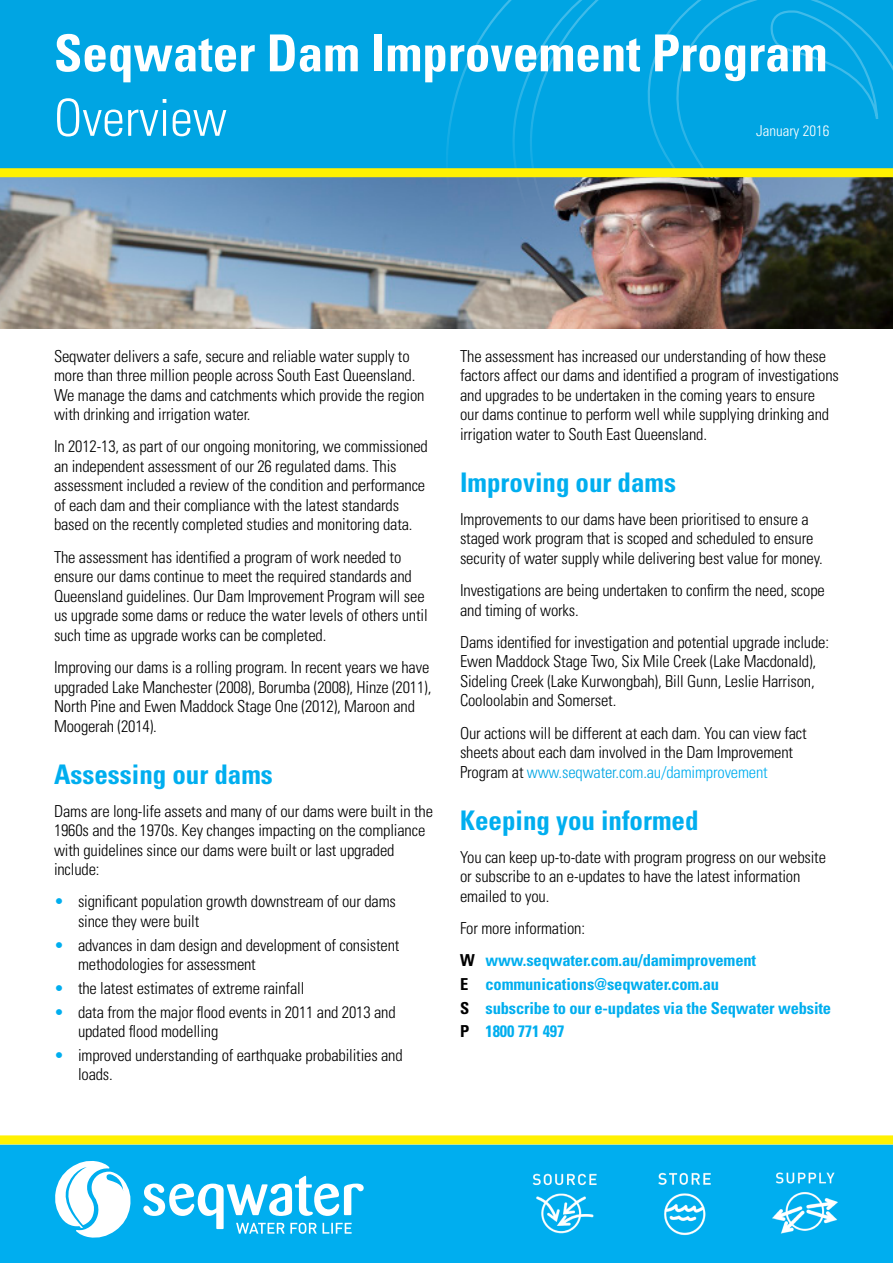
<style>
.page{position:relative;width:893px;height:1263px;background:#fff}
.page>*{position:absolute;margin:0;border:0;box-sizing:border-box;transform-origin:0 0}
.t1{font:700 condensed 51px "Univers LT Std";color:#fff}
.t2{font:300 condensed 51px "Univers LT Std";color:#fff}
.Heading_1{font:700 condensed 27px "Univers LT Std";color:#00aeef}
.Body{font:300 condensed 16.5px/19.5px "Univers LT Std";letter-spacing:-.01em;color:#000}
.Body-2{font:700 condensed 16.5px "Univers LT Std";letter-spacing:-.01em;color:#00aeef}
.t3{font:300 condensed 15px "Univers LT Std";color:#fff}
.s1{color:#00aeef}
.s2{color:#00a5e3}
.s3{color:#000}
</style>
<div class="page">
<div style="left:0;top:1144px;width:893px;height:119px;background:#00aeef"></div>
<img style="left:531px;top:1172px;width:67px;height:63px">
<img style="left:657px;top:1171px;width:56px;height:64px">
<img style="left:771px;top:1171px;width:68px;height:64px">
<img style="left:0;top:177px;width:893px;height:151px">
<div style="left:0;top:0;width:893px;height:173px;background:#00a5e3"></div>
<img style="left:444px;top:0;width:449px;height:280px">
<div style="left:0;top:168px;width:893px;height:9px;background:#fff101"></div>
<div style="left:0;top:1135px;width:893px;height:9px;background:#fff101"></div>
<svg style="left:143px;top:1176px;width:221px;height:58px"></svg>
<svg style="left:54px;top:1160px;width:78px;height:79px"></svg>
<p class="t1" style="left:54px;top:22px;width:775px">Seqwater Dam Improvement Program</p>
<p class="t2" style="left:54px;top:87px;width:174px">Overview</p>
<p class="t3" style="left:756px;top:121px;width:75px">January 2016</p>
<p class="Body" style="left:54px;top:346px;width:372px">Seqwater delivers a safe, secure and reliable water supply to more than three million people across South East Queensland.<br>We manage the dams and catchments which provide the region with drinking and irrigation water.</p>
<p class="Body" style="left:54px;top:437px;width:375px">In 2012-13, as part of our ongoing monitoring, we commissioned an independent assessment of our 26 regulated dams. This assessment included a review of the condition and performance of each dam and their compliance with the latest standards based on the recently completed studies and monitoring data.</p>
<p class="Body" style="left:54px;top:547px;width:375px">The assessment has identified a program of work needed to ensure our dams continue to meet the required standards and Queensland guidelines. Our Dam Improvement Program will see us upgrade some dams or reduce the water levels of others until such time as upgrade works can be completed.</p>
<p class="Body" style="left:54px;top:657px;width:379px">Improving our dams is a rolling program. In recent years we have upgraded Lake Manchester (2008), Borumba (2008), Hinze (2011), North Pine and Ewen Maddock Stage One (2012), Maroon and Moogerah (2014).</p>
<p class="Heading_1" style="left:54px;top:758px;width:220px">Assessing our dams</p>
<p class="Body" style="left:54px;top:801px;width:381px">Dams are long-life assets and many of our dams were built in the 1960s and the 1970s. Key changes impacting on the compliance with guidelines since our dams were built or last upgraded include:</p>
<p class="Body" style="left:78px;top:892px;width:319px;text-indent:-24px"><span class="s1">•</span> significant population growth downstream of our dams since they were built</p>
<p class="Body" style="left:78px;top:935px;width:323px;text-indent:-24px"><span class="s1">•</span> advances in dam design and development of consistent methodologies for assessment</p>
<p class="Body" style="left:54px;top:978px;width:252px"><span class="s1">•</span> the latest estimates of extreme rainfall</p>
<p class="Body" style="left:78px;top:1002px;width:319px;text-indent:-24px"><span class="s1">•</span> data from the major flood events in 2011 and 2013 and updated flood modelling</p>
<p class="Body" style="left:78px;top:1045px;width:326px;text-indent:-24px"><span class="s1">•</span> improved understanding of earthquake probabilities and loads.</p>
<p class="Body" style="left:460px;top:346px;width:380px">The assessment has increased our understanding of how these factors affect our dams and identified a program of investigations and upgrades to be undertaken in the coming years to ensure<br>our dams continue to perform well while supplying drinking and irrigation water to South East Queensland.</p>
<p class="Heading_1" style="left:460px;top:466px;width:217px">Improving our dams</p>
<p class="Body" style="left:460px;top:509px;width:364px">Improvements to our dams have been prioritised to ensure a staged work program that is scoped and scheduled to ensure security of water supply while delivering best value for money.</p>
<p class="Body" style="left:460px;top:580px;width:366px">Investigations are being undertaken to confirm the need, scope and timing of works.</p>
<p class="Body" style="left:460px;top:632px;width:371px">Dams identified for investigation and potential upgrade include:<br>Ewen Maddock Stage Two, Six Mile Creek (Lake Macdonald), Sideling Creek (Lake Kurwongbah), Bill Gunn, Leslie Harrison, Cooloolabin and Somerset.</p>
<p class="Body" style="left:460px;top:723px;width:348px">Our actions will be different at each dam. You can view fact sheets about each dam involved in the Dam Improvement<br>Program at <span class="s2">www.seqwater.com.a</span><span class="s1">u/damimprovement</span></p>
<p class="Heading_1" style="left:460px;top:804px;width:240px">Keeping you informed</p>
<p class="Body" style="left:460px;top:847px;width:367px">You can keep up-to-date with program progress on our website or subscribe to an e-updates to have the latest information emailed to you.</p>
<p class="Body" style="left:460px;top:918px;width:126px">For more information:</p>
<p class="Body-2" style="left:460px;top:950px;width:298px"><span class="s3">W</span> www.seqwater.com.au/damimprovement</p>
<p class="Body-2" style="left:460px;top:974px;width:261px"><span class="s3">E</span> communications@seqwater.com.au</p>
<p class="Body-2" style="left:460px;top:997px;width:373px"><span class="s3">S</span> subscribe to our e-updates via the Seqwater website</p>
<p class="Body-2" style="left:460px;top:1021px;width:106px"><span class="s3">P</span> 1800 771 497</p>
</div>
